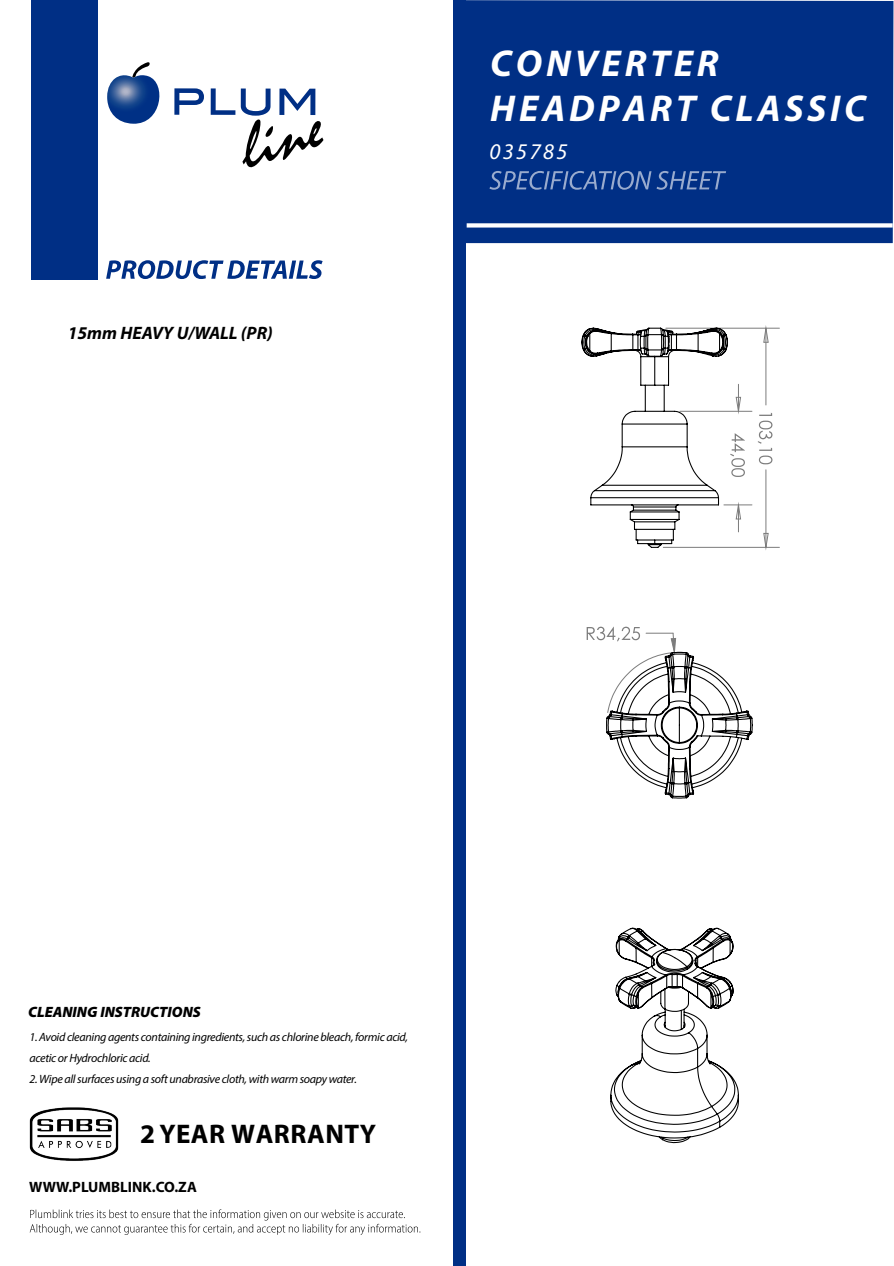
<style>
.page{position:relative;width:894px;height:1266px;background:#fff}
.page>*{position:absolute;margin:0;border:0;box-sizing:border-box;transform-origin:0 0}
.t1{font:italic 700 37.5px/45px "Myriad Pro";letter-spacing:.1em;color:#fff}
.t2{font:700 27px "Myriad Pro";letter-spacing:.02em;color:#000}
.t3{font:italic 22.5px "Myriad Pro";letter-spacing:.105em;color:#fff}
.t4{font:italic 700 18px "Myriad Pro";color:#000}
.t5{font:italic 900 15px "Myriad Pro";color:#000}
.t6{font:700 15px "Myriad Pro";color:#000}
.t7{font:italic 12px/21px "Myriad Pro";letter-spacing:-.025em;color:#000}
</style>
<div class="page">
<div style="left:466px;top:0;width:427px;height:243px;background:#002f85"></div>
<div style="left:453px;top:0;width:13px;height:1265px;background:#002f85"></div>
<svg style="left:489px;top:171px;width:237px;height:19px;background:#2d539a"></svg>
<svg style="left:106px;top:260px;width:217px;height:19px"></svg>
<svg style="left:30px;top:1209px;width:390px;height:26px"></svg>
<svg style="left:174px;top:88px;width:30px;height:27px"></svg>
<svg style="left:211px;top:88px;width:24px;height:27px"></svg>
<svg style="left:241px;top:89px;width:82px;height:78px"></svg>
<svg style="left:107px;top:62px;width:53px;height:62px"></svg>
<div style="left:467px;top:223px;width:425px;height:5px;background:#fff"></div>
<div style="left:31px;top:0;width:66px;height:279px;background:#002f85"></div>
<img style="left:29px;top:1107px;width:90px;height:54px">
<svg style="left:758px;top:413px;width:14px;height:51px"></svg>
<svg style="left:763px;top:533px;width:6px;height:14px"></svg>
<svg style="left:763px;top:327px;width:6px;height:16px"></svg>
<hr style="left:765px;top:470px;width:1px;height:77px;background:#7c7c7c">
<hr style="left:765px;top:328px;width:1px;height:77px;background:#7c7c7c">
<hr style="left:663px;top:547px;width:116px;height:1px;background:#7c7c7c">
<hr style="left:666px;top:328px;width:113px;height:1px;background:#7c7c7c">
<svg style="left:581px;top:327px;width:171px;height:221px"></svg>
<svg style="left:587px;top:627px;width:166px;height:172px"></svg>
<svg style="left:610px;top:927px;width:129px;height:217px"></svg>
<h3 class="t4" style="left:68px;top:321px;width:207px">15mm HEAVY U/WALL (PR)</h3>
<h1 class="t1" style="left:490px;top:39px;width:377px">CONVERTER<br>HEADPART CLASSIC</h1>
<h3 class="t3" style="left:489px;top:137px;width:80px">035785</h3>
<p class="t5" style="left:28px;top:1002px;width:174px">CLEANING INSTRUCTIONS</p>
<p class="t7" style="left:30px;top:1026px;width:380px">1. Avoid cleaning agents containing ingredients, such as chlorine bleach, formic acid, acetic or Hydrochloric acid.</p>
<p class="t7" style="left:30px;top:1068px;width:329px">2. Wipe all surfaces using a soft unabrasive cloth, with warm soapy water.</p>
<h2 class="t2" style="left:140px;top:1116px;width:238px">2 YEAR WARRANTY</h2>
<p class="t6" style="left:29px;top:1177px;width:169px">WWW.PLUMBLINK.CO.ZA</p>
</div>
